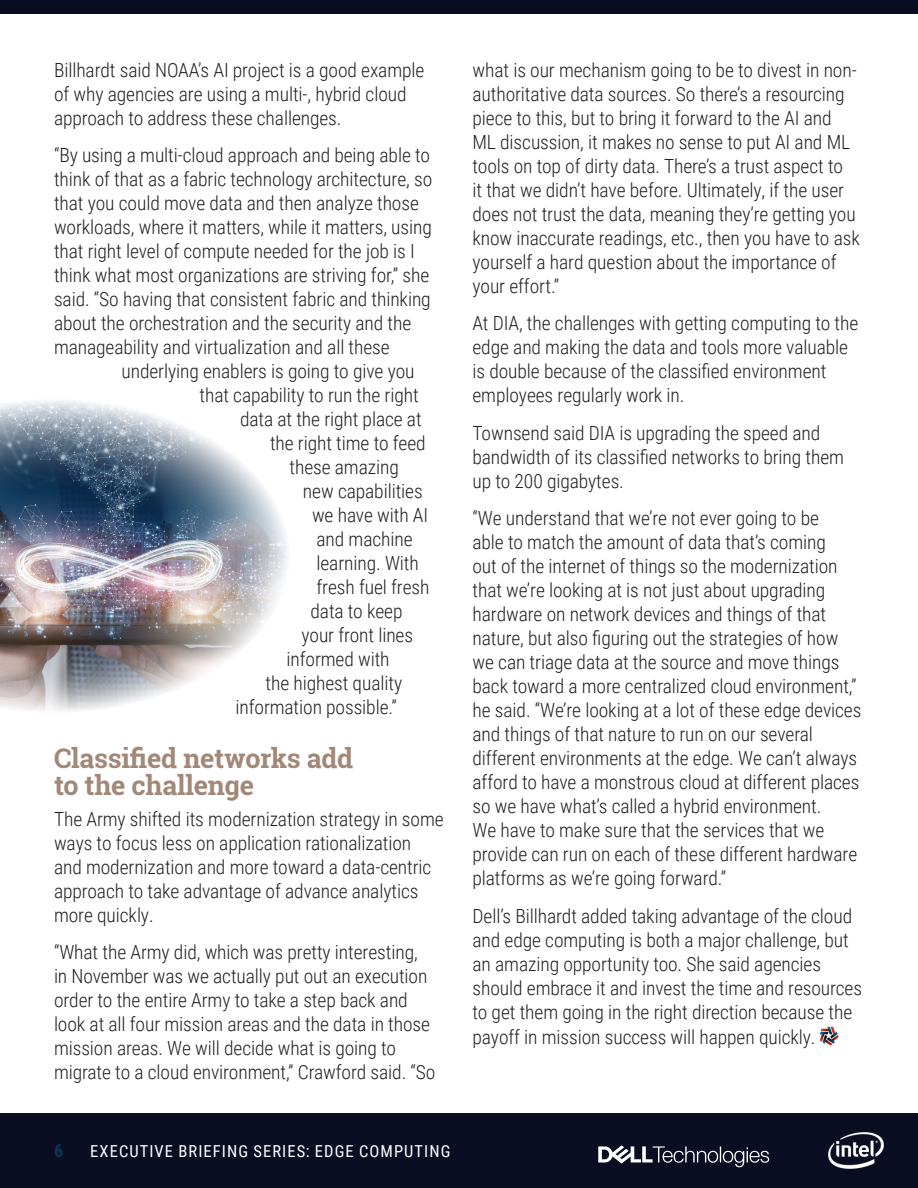
<style>
.page{position:relative;width:918px;height:1188px;background:#fff}
.page>*{position:absolute;margin:0;border:0;box-sizing:border-box;transform-origin:0 0}
.t1{font:700 27px/27px "Roboto Slab";letter-spacing:-.01em;color:#a18878}
.t2{font:300 19.5px/24px "Roboto Condensed";letter-spacing:-.005em;color:#231f20}
.t3{font:700 18px "Roboto Condensed";color:#093758}
.t4{font:16.5px "Roboto Condensed";letter-spacing:.065em;color:#fff}
</style>
<div class="page">
<div style="left:0;top:1114px;width:918px;height:74px;background:#0b0e22"></div>
<svg style="left:598px;top:1145px;width:171px;height:22px"></svg>
<img style="left:829px;top:1133px;width:55px;height:36px">
<svg style="left:820px;top:1027px;width:19px;height:19px"></svg>
<img style="left:0;top:400px;width:287px;height:311px">
<div style="left:0;top:0;width:918px;height:14px;background:#0b0e22"></div>
<p class="t2" style="left:54px;top:57px;width:372px">Billhardt said NOAA’s AI project is a good example of why agencies are using a multi-, hybrid cloud approach to address these challenges.</p>
<p class="t2" style="left:54px;top:142px;width:380px">“By using a multi-cloud approach and being able to think of that as a fabric technology architecture, so that you could move data and then analyze those workloads, where it matters, while it matters, using that right level of compute needed for the job is I think what most organizations are striving for,” she said. “So having that consistent fabric and thinking about the orchestration and the security and the manageability and virtualization and all these</p>
<p class="t2" style="left:122px;top:358px;width:295px">underlying enablers is going to give you</p>
<p class="t2" style="left:200px;top:382px;width:221px">that capability to run the right</p>
<p class="t2" style="left:240px;top:406px;width:183px">data at the right place at</p>
<p class="t2" style="left:270px;top:431px;width:157px">the right time to feed</p>
<p class="t2" style="left:290px;top:455px;width:111px">these amazing</p>
<p class="t2" style="left:303px;top:479px;width:121px">new capabilities</p>
<p class="t2" style="left:312px;top:503px;width:118px">we have with AI</p>
<p class="t2" style="left:317px;top:527px;width:98px">and machine</p>
<p class="t2" style="left:317px;top:551px;width:104px">learning. With</p>
<p class="t2" style="left:317px;top:575px;width:115px">fresh fuel fresh</p>
<p class="t2" style="left:311px;top:599px;width:94px">data to keep</p>
<p class="t2" style="left:301px;top:623px;width:113px">your front lines</p>
<p class="t2" style="left:286px;top:647px;width:105px">informed with</p>
<p class="t2" style="left:265px;top:671px;width:138px">the highest quality</p>
<p class="t2" style="left:236px;top:695px;width:163px">information possible.”</p>
<h1 class="t1" style="left:54px;top:744px;width:301px">Classified networks add to the challenge</h1>
<p class="t2" style="left:54px;top:806px;width:391px">The Army shifted its modernization strategy in some ways to focus less on application rationalization and modernization and more toward a data-centric approach to take advantage of advance analytics more quickly.</p>
<p class="t2" style="left:54px;top:940px;width:383px">“What the Army did, which was pretty interesting, in November was we actually put out an execution order to the entire Army to take a step back and look at all four mission areas and the data in those mission areas. We will decide what is going to migrate to a cloud environment,” Crawford said. “So</p>
<p class="t2" style="left:473px;top:57px;width:389px">what is our mechanism going to be to divest in non&shy;authoritative data sources. So there’s a resourcing piece to this, but to bring it forward to the AI and ML discussion, it makes no sense to put AI and ML tools on top of dirty data. There’s a trust aspect to<br>it that we didn’t have before. Ultimately, if the user does not trust the data, meaning they’re getting you know inaccurate readings, etc., then you have to ask yourself a hard question about the importance of your effort.”</p>
<p class="t2" style="left:473px;top:311px;width:387px">At DIA, the challenges with getting computing to the edge and making the data and tools more valuable is double because of the classified environment employees regularly work in.</p>
<p class="t2" style="left:473px;top:420px;width:373px">Townsend said DIA is upgrading the speed and bandwidth of its classified networks to bring them up to 200 gigabytes.</p>
<p class="t2" style="left:473px;top:506px;width:390px">“We understand that we’re not ever going to be<br>able to match the amount of data that’s coming<br>out of the internet of things so the modernization that we’re looking at is not just about upgrading hardware on network devices and things of that nature, but also figuring out the strategies of how we can triage data at the source and move things back toward a more centralized cloud environment,” he said. “We’re looking at a lot of these edge devices and things of that nature to run on our several different environments at the edge. We can’t always afford to have a monstrous cloud at different places so we have what’s called a hybrid environment.<br>We have to make sure that the services that we provide can run on each of these different hardware platforms as we’re going forward.”</p>
<p class="t2" style="left:473px;top:903px;width:391px">Dell’s Billhardt added taking advantage of the cloud and edge computing is both a major challenge, but an amazing opportunity too. She said agencies should embrace it and invest the time and resources to get them going in the right direction because the payoff in mission success will happen quickly.</p>
<p class="t3" style="left:54px;top:1138px;width:11px">6</p>
<p class="t4" style="left:90px;top:1140px;width:362px">EXECUTIVE BRIEFING SERIES: EDGE COMPUTING</p>
</div>
